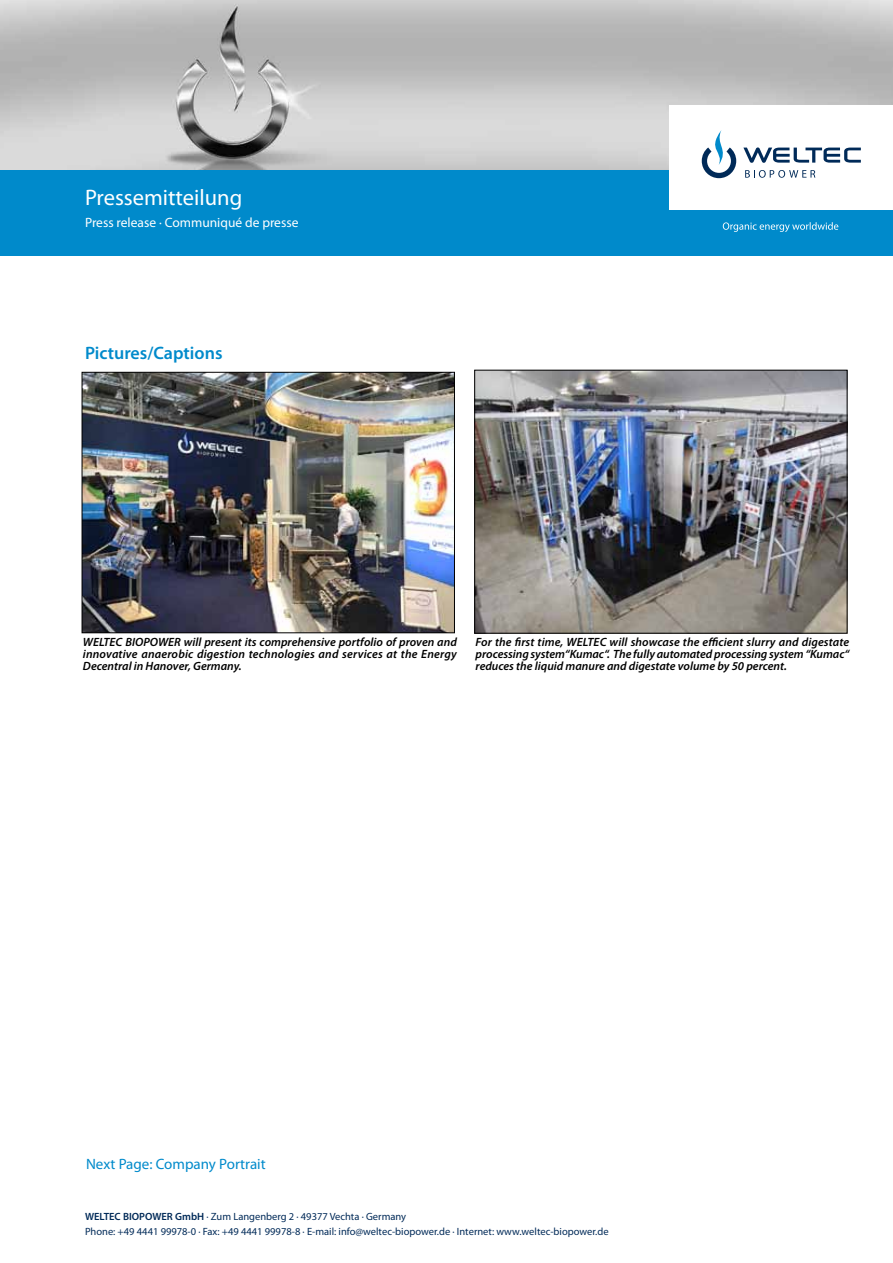
<style>
.page{position:relative;width:893px;height:1263px;background:#fff}
.page>*{position:absolute;margin:0;border:0;box-sizing:border-box;transform-origin:0 0}
.t1{font:22.5px "Myriad Pro";color:#fff}
.t2{font:600 18px "Myriad Pro";color:#008acb}
.t3{font:15px "Myriad Pro";color:#008acb}
.t4{font:13.5px "Myriad Pro";color:#fff}
.t5{font:italic 600 12px/12px "Myriad Pro";color:#000;text-align:justify}
.t6{font:10.5px/15px "Myriad Pro";color:#002a58}
.s1{font-weight:600}
</style>
<div class="page">
<img style="left:0;top:0;width:893px;height:170px">
<div style="left:0;top:170px;width:893px;height:85px;background:#008acb"></div>
<div style="left:670px;top:106px;width:223px;height:104px;background:#fff"></div>
<svg style="left:723px;top:222px;width:115px;height:10px"></svg>
<svg style="left:702px;top:130px;width:34px;height:48px"></svg>
<svg style="left:743px;top:147px;width:118px;height:16px"></svg>
<svg style="left:745px;top:170px;width:70px;height:8px"></svg>
<img style="left:84px;top:374px;width:369px;height:257px">
<div style="left:82px;top:372px;width:373px;height:261px;border:1px solid #000"></div>
<img style="left:476px;top:372px;width:369px;height:259px">
<div style="left:474px;top:370px;width:373px;height:263px;border:1px solid #000"></div>
<h1 class="t1" style="left:85px;top:184px;width:159px">Pressemitteilung</h1>
<p class="t4" style="left:85px;top:214px;width:215px">Press release · Communiqué de presse</p>
<h2 class="t2" style="left:85px;top:341px;width:139px">Pictures/Captions</h2>
<p class="t5" style="left:83px;top:635px;width:376px">WELTEC BIOPOWER will present its comprehensive portfolio of proven and innovative anaerobic digestion technologies and services at the Energy Decentral in Hanover, Germany.</p>
<p class="t5" style="left:476px;top:635px;width:375px">For the first time, WELTEC will showcase the efficient slurry and digestate processing system“Kumac“. The fully automated processing system “Kumac“ reduces the liquid manure and digestate volume by 50 percent.</p>
<p class="t3" style="left:86px;top:1155px;width:181px">Next Page: Company Portrait</p>
<p class="t6" style="left:85px;top:1209px;width:525px"><span class="s1">WELTEC BIOPOWER GmbH</span> · Zum Langenberg 2 · 49377 Vechta · Germany<br>Phone: +49 4441 99978-0 · Fax: +49 4441 99978-8 · E-mail: info@weltec-biopower.de · Internet: www.weltec-biopower.de</p>
</div>
